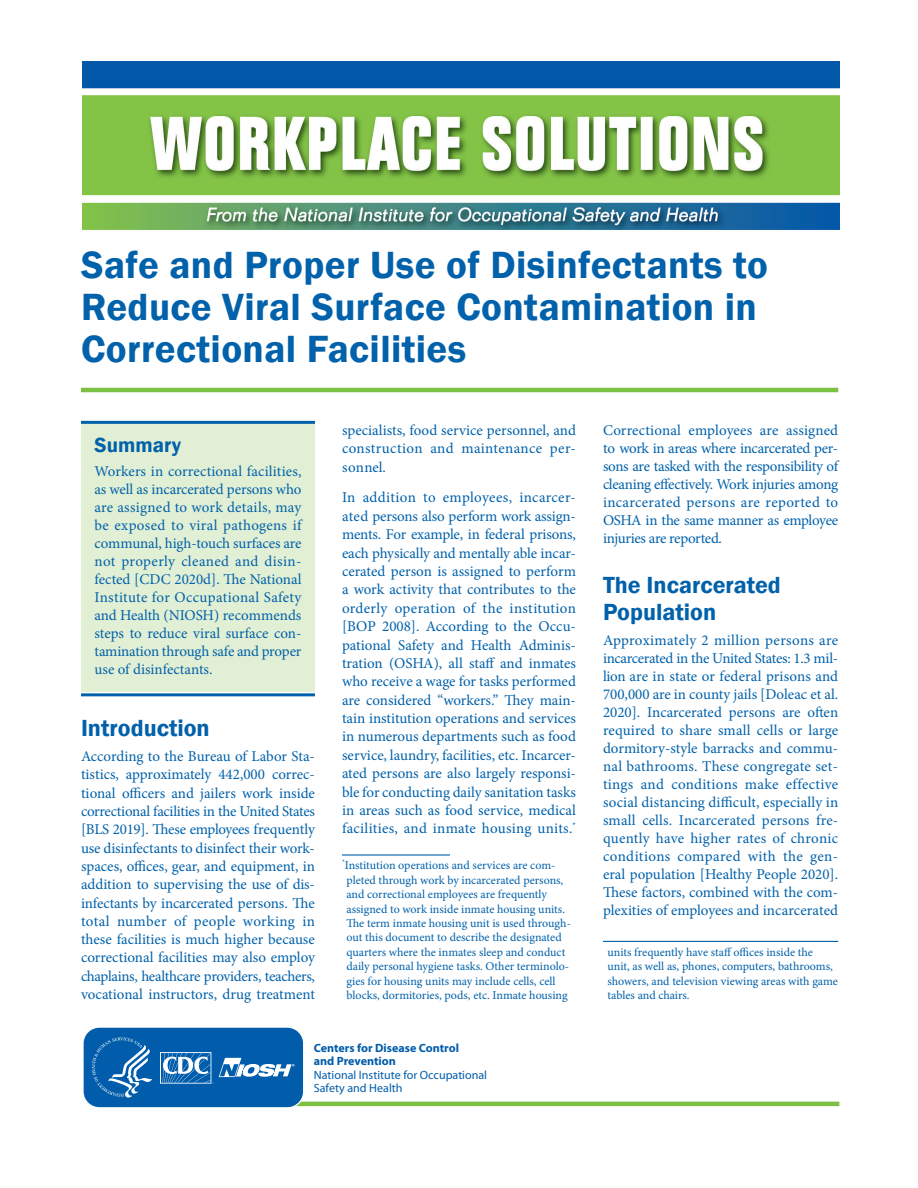
<style>
.page{position:relative;width:918px;height:1188px;background:#fff}
.page>*{position:absolute;margin:0;border:0;box-sizing:border-box;transform-origin:0 0}
.H1__Title{font:600 39px/42px "Franklin Gothic";letter-spacing:.01em;color:#0161aa}
.H2{font:600 24px/27px "Franklin Gothic";color:#0161aa}
.H2__Summary{font:600 21px "Franklin Gothic";color:#0161aa}
.P2__Body{font:15px/18px "Minion Pro";color:#0161aa;text-align:justify}
.P1_Summary_text{font:15px/18px "Minion Pro";letter-spacing:-.01em;color:#0161aa;text-align:justify}
.Footnote{font:12px/14.4px "Minion Pro";color:#0161aa}
.t1{font:12px/13.4px "Myriad Pro";color:#015dab}
.Footnote-2{font:7.05px "Minion Pro";color:#0161aa}
.s1{font-weight:700}
</style>
<div class="page">
<div style="left:81px;top:423px;width:234px;height:269px;background:#e1efd4"></div>
<img style="left:82px;top:61px;width:757px;height:168px">
<hr style="left:342px;top:854px;width:108px;height:2px;background:#0161aa">
<hr style="left:81px;top:693px;width:234px;height:3px;background:#0161aa">
<hr style="left:81px;top:421px;width:234px;height:3px;background:#0161aa">
<hr style="left:81px;top:388px;width:757px;height:4px;background:#7bc142">
<hr style="left:603px;top:941px;width:235px;height:1px;background:#0161aa">
<hr style="left:91px;top:1102px;width:748px;height:4px;background:#7dc142">
<svg style="left:83px;top:1027px;width:222px;height:81px;background:#2574b6"></svg>
<p class="H1__Title" style="left:81px;top:244px;width:688px">Safe and Proper Use of Disinfectants to<br>Reduce Viral Surface Contamination in<br>Correctional Facilities</p>
<h1 class="H2__Summary" style="left:94px;top:432px;width:88px">Summary</h1>
<p class="P1_Summary_text" style="left:94px;top:463px;width:209px">Workers in correctional facilities, as well as incarcerated persons who are assigned to work details, may be exposed to viral pathogens if communal, high-touch surfaces are not properly cleaned and disin&shy;fected [CDC 2020d]. The National Institute for Occupational Safety and Health (NIOSH) recommends steps to reduce viral surface con&shy;tamination through safe and proper use of disinfectants.</p>
<h1 class="H2" style="left:81px;top:715px;width:130px">Introduction</h1>
<p class="P2__Body" style="left:81px;top:747px;width:236px">According to the Bureau of Labor Sta&shy;tistics, approximately 442,000 correc&shy;tional officers and jailers work inside correctional facilities in the United States [BLS 2019]. These employees frequently use disinfectants to disinfect their work&shy;spaces, offices, gear, and equipment, in addition to supervising the use of dis&shy;infectants by incarcerated persons. The total number of people working in these facilities is much higher because correctional facilities may also employ chaplains, healthcare providers, teachers, vocational instructors, drug treatment</p>
<p class="P2__Body" style="left:342px;top:421px;width:236px;line-height:18.5px">specialists, food service personnel, and construction and maintenance per&shy;sonnel.</p>
<p class="P2__Body" style="left:342px;top:488px;width:236px;line-height:18.5px">In addition to employees, incarcer&shy;ated persons also perform work assign&shy;ments. For example, in federal prisons, each physically and mentally able incar&shy;cerated person is assigned to perform a work activity that contributes to the orderly operation of the institution [BOP 2008]. According to the Occu&shy;pational Safety and Health Adminis&shy;tration (OSHA), all staff and inmates who receive a wage for tasks performed are considered “workers.” They main&shy;tain institution operations and services in numerous departments such as food service, laundry, facilities, etc. Incarcer&shy;ated persons are also largely responsi&shy;ble for conducting daily sanitation tasks in areas such as food service, medical facilities, and inmate housing units.<sup>*</sup></p>
<p class="Footnote-2" style="left:342px;top:857px;width:4px">*</p>
<p class="Footnote" style="left:345px;top:858px;width:228px">Institution operations and services are com&shy;pleted through work by incarcerated persons, and correctional employees are frequently assigned to work inside inmate housing units.<br>The term inmate housing unit is used through&shy;out this document to describe the designated quarters where the inmates sleep and conduct daily personal hygiene tasks. Other terminolo&shy;gies for housing units may include cells, cell blocks, dormitories, pods, etc. Inmate housing</p>
<p class="t1" style="left:314px;top:1041px;width:175px"><span class="s1">Centers for Disease Control<br>and Prevention<br></span>National Institute for Occupational<br>Safety and Health</p>
<p class="P2__Body" style="left:603px;top:421px;width:237px">Correctional employees are assigned to work in areas where incarcerated per&shy;sons are tasked with the responsibility of cleaning effectively. Work injuries among incarcerated persons are reported to OSHA in the same manner as employee injuries are reported.</p>
<h1 class="H2" style="left:603px;top:572px;width:179px">The Incarcerated<br>Population</h1>
<p class="P2__Body" style="left:603px;top:631px;width:237px">Approximately 2 million persons are incarcerated in the United States: 1.3 mil&shy;lion are in state or federal prisons and 700,000 are in county jails [Doleac et al.<br>2020]. Incarcerated persons are often required to share small cells or large dormitory-style barracks and commu&shy;nal bathrooms. These congregate set&shy;tings and conditions make effective social distancing difficult, especially in small cells. Incarcerated persons fre&shy;quently have higher rates of chronic conditions compared with the gen&shy;eral population [Healthy People 2020].<br>These factors, combined with the com&shy;plexities of employees and incarcerated</p>
<p class="Footnote" style="left:608px;top:945px;width:232px">units frequently have staff offices inside the unit, as well as, phones, computers, bathrooms, showers, and television viewing areas with game tables and chairs.</p>
</div>
